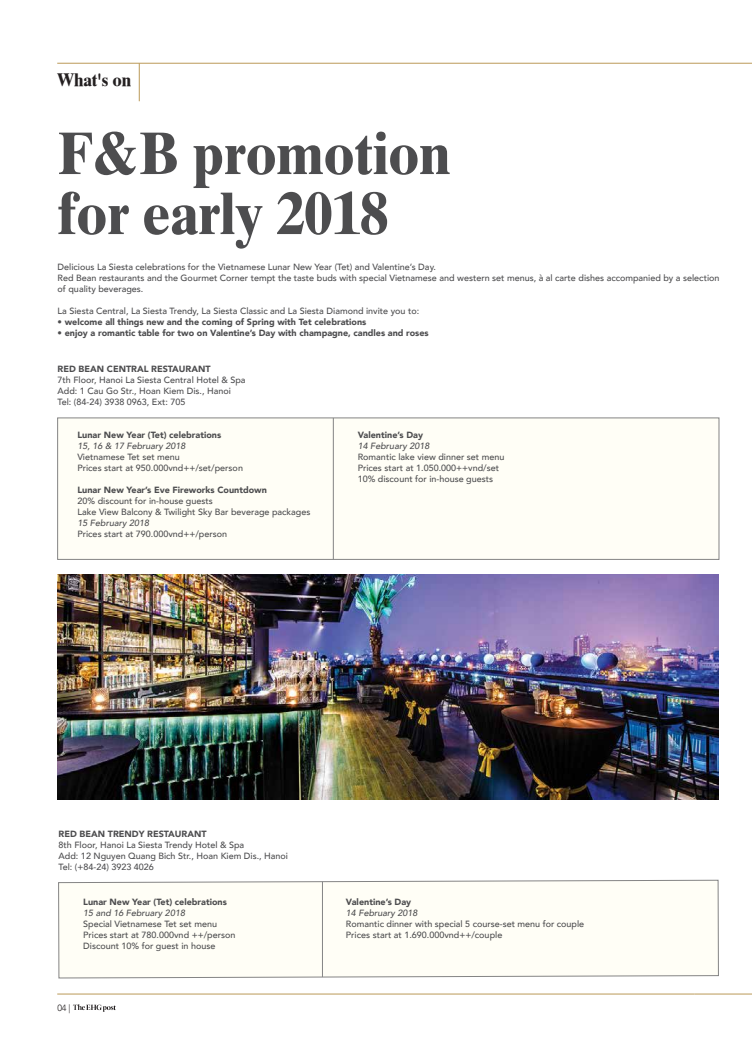
<style>
.page{position:relative;width:752px;height:1049px;background:#fff}
.page>*{position:absolute;margin:0;border:0;box-sizing:border-box;transform-origin:0 0}
.t1{font:700 60px/60px "SFU Times Ten";letter-spacing:-.01em;color:#4d4d4f;scale:.95 1}
.t2{font:700 18px "SFU Times Ten";letter-spacing:-.01em;color:#231f20;scale:.95 1}
.t3{font:500 9px/11px "Avenir";color:#4d4d4f}
.t4{font:900 9px "Avenir";color:#4d4d4f}
.t5{font:italic 500 9px "Avenir";color:#4d4d4f}
.t6{font:300 9px "Avenir";color:#231f20}
</style>
<div class="page">
<hr style="left:57px;top:993px;width:637px;height:1px;background:#bb9a58">
<hr style="left:694px;top:993px;width:57px;height:1px;background:#bb9a58">
<hr style="left:57px;top:63px;width:694px;height:1px;background:#bb9a58">
<svg style="left:73px;top:1004px;width:43px;height:8px"></svg>
<hr style="left:139px;top:63px;width:1px;height:38px;background:#bb9a58">
<div style="left:58px;top:880px;width:660px;height:98px;background:#fffef6"></div>
<hr style="left:322px;top:882px;width:1px;height:95px;background:#848484">
<div style="left:57px;top:418px;width:661px;height:141px;background:#fffef6"></div>
<hr style="left:333px;top:418px;width:1px;height:141px;background:#848484">
<img style="left:58px;top:575px;width:659px;height:225px">
<h2 class="t2" style="left:57px;top:65px;width:79px">What's on</h2>
<h1 class="t1" style="left:58px;top:116px;width:415px">F&amp;B promotion for early 2018</h1>
<p class="t3" style="left:58px;top:261px;width:663px">Delicious La Siesta celebrations for the Vietnamese Lunar New Year (Tet) and Valentine’s Day.<br>Red Bean restaurants and the Gourmet Corner tempt the taste buds with special Vietnamese and western set menus, à al carte dishes accompanied by a selection of quality beverages.</p>
<p class="t3" style="left:58px;top:305px;width:363px">La Siesta Central, La Siesta Trendy, La Siesta Classic and La Siesta Diamond invite you to:</p>
<p class="t4" style="left:58px;top:314px;width:310px">• welcome all things new and the coming of Spring with Tet celebrations</p>
<p class="t4" style="left:58px;top:325px;width:372px">• enjoy a romantic table for two on Valentine’s Day with champagne, candles and roses</p>
<p class="t4" style="left:58px;top:361px;width:154px">RED BEAN CENTRAL RESTAURANT</p>
<p class="t3" style="left:58px;top:374px;width:189px">7th Floor, Hanoi La Siesta Central Hotel &amp; Spa<br>Add: 1 Cau Go Str., Hoan Kiem Dis., Hanoi<br>Tel: (84-24) 3938 0963, Ext: 705</p>
<p class="t4" style="left:77px;top:427px;width:145px">Lunar New Year (Tet) celebrations</p>
<p class="t5" style="left:77px;top:441px;width:110px">15, 16 &amp; 17 February 2018</p>
<p class="t3" style="left:77px;top:451px;width:167px">Vietnamese Tet set menu<br>Prices start at 950.000vnd++/set/person</p>
<p class="t4" style="left:77px;top:482px;width:191px">Lunar New Year’s Eve Fireworks Countdown</p>
<p class="t3" style="left:77px;top:495px;width:234px">20% discount for in-house guests<br>Lake View Balcony &amp; Twilight Sky Bar beverage packages</p>
<p class="t5" style="left:77px;top:518px;width:73px">15 February 2018</p>
<p class="t3" style="left:77px;top:528px;width:151px">Prices start at 790.000vnd++/person</p>
<p class="t4" style="left:357px;top:427px;width:67px">Valentine’s Day</p>
<p class="t5" style="left:357px;top:441px;width:73px">14 February 2018</p>
<p class="t3" style="left:357px;top:451px;width:148px">Romantic lake view dinner set menu<br>Prices start at 1.050.000++vnd/set<br>10% discount for in-house guests</p>
<p class="t4" style="left:59px;top:826px;width:149px">RED BEAN TRENDY RESTAURANT</p>
<p class="t3" style="left:59px;top:838px;width:231px">8th Floor, Hanoi La Siesta Trendy Hotel &amp; Spa<br>Add: 12 Nguyen Quang Bich Str., Hoan Kiem Dis., Hanoi<br>Tel: (+84-24) 3923 4026</p>
<p class="t4" style="left:83px;top:894px;width:145px">Lunar New Year (Tet) celebrations</p>
<p class="t5" style="left:83px;top:907px;width:103px">15 and 16 February 2018</p>
<p class="t3" style="left:83px;top:917px;width:154px">Special Vietnamese Tet set menu<br>Prices start at 780.000vnd ++/person<br>Discount 10% for guest in house</p>
<p class="t6" style="left:57px;top:1002px;width:15px">04 |</p>
<p class="t4" style="left:346px;top:894px;width:67px">Valentine’s Day</p>
<p class="t5" style="left:346px;top:907px;width:73px">14 February 2018</p>
<p class="t3" style="left:346px;top:917px;width:240px">Romantic dinner with special 5 course-set menu for couple<br>Prices start at 1.690.000vnd++/couple</p>
</div>
